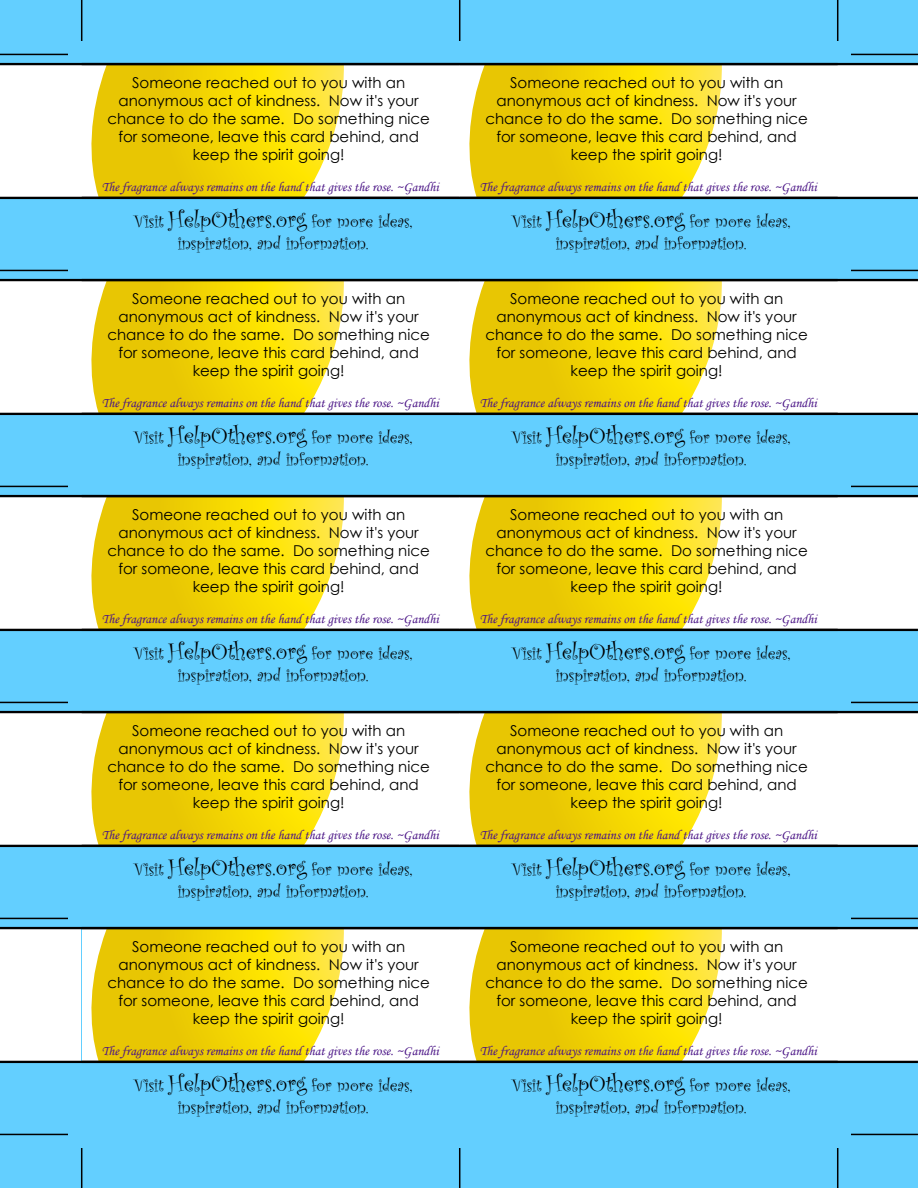
<style>
.page{position:relative;width:918px;height:1188px;background:#63cfff}
.page>*{position:absolute;margin:0;border:0;box-sizing:border-box;transform-origin:0 0}
.t1{font:18px/21.8px "Curlz";color:#000;text-align:center}
.t2{font:15px/18px "Century Gothic";color:#000;text-align:center}
.t3{font:13.5px "Monotype Corsiva";color:#4a1486}
.s1{font-size:24px}
</style>
<div class="page">
<hr style="left:459px;top:0;width:1px;height:1188px;background:#000">
<hr style="left:837px;top:0;width:1px;height:1188px;background:#000">
<hr style="left:81px;top:0;width:1px;height:1188px;background:#000">
<hr style="left:0;top:54px;width:918px;height:1px;background:#000">
<hr style="left:0;top:270px;width:918px;height:1px;background:#000">
<hr style="left:0;top:486px;width:918px;height:1px;background:#000">
<hr style="left:0;top:702px;width:918px;height:1px;background:#000">
<hr style="left:0;top:918px;width:918px;height:1px;background:#000">
<hr style="left:0;top:1134px;width:918px;height:1px;background:#000">
<div style="left:68px;top:41px;width:783px;height:1107px;background:#63cfff"></div>
<div style="left:0;top:928px;width:918px;height:134px;background:#fff"></div>
<div style="left:0;top:712px;width:918px;height:134px;background:#fff"></div>
<div style="left:0;top:496px;width:918px;height:134px;background:#fff"></div>
<div style="left:0;top:280px;width:918px;height:134px;background:#fff"></div>
<div style="left:0;top:64px;width:918px;height:134px;background:#fff"></div>
<svg style="left:465px;top:65px;width:257px;height:132px;background:#f1d61d"></svg>
<svg style="left:87px;top:65px;width:257px;height:132px;background:#f1d61d"></svg>
<svg style="left:465px;top:281px;width:257px;height:132px;background:#f1d61d"></svg>
<svg style="left:87px;top:281px;width:257px;height:132px;background:#f1d61d"></svg>
<svg style="left:465px;top:497px;width:257px;height:132px;background:#f1d61d"></svg>
<svg style="left:87px;top:497px;width:257px;height:132px;background:#f1d61d"></svg>
<svg style="left:465px;top:713px;width:257px;height:132px;background:#f1d61d"></svg>
<svg style="left:87px;top:713px;width:257px;height:132px;background:#f1d61d"></svg>
<svg style="left:465px;top:929px;width:257px;height:132px;background:#f1d61d"></svg>
<svg style="left:87px;top:929px;width:257px;height:132px;background:#f1d61d"></svg>
<hr style="left:0;top:711px;width:918px;height:2px;background:#000">
<hr style="left:0;top:845px;width:918px;height:2px;background:#000">
<hr style="left:0;top:495px;width:918px;height:2px;background:#000">
<hr style="left:0;top:629px;width:918px;height:2px;background:#000">
<hr style="left:0;top:279px;width:918px;height:2px;background:#000">
<hr style="left:0;top:413px;width:918px;height:2px;background:#000">
<hr style="left:0;top:63px;width:918px;height:2px;background:#000">
<hr style="left:0;top:197px;width:918px;height:2px;background:#000">
<hr style="left:0;top:927px;width:918px;height:2px;background:#000">
<hr style="left:0;top:1061px;width:918px;height:2px;background:#000">
<p class="t2" style="left:107px;top:73px;width:324px">Someone reached out to you with an anonymous act of kindness. Now it's your chance to do the same. Do something nice for someone, leave this card behind, and keep the spirit going!</p>
<p class="t3" style="left:102px;top:179px;width:338px">The fragrance always remains on the hand that gives the rose. ~Gandhi</p>
<p class="t1" style="left:134px;top:210px;width:280px">Visit <span class="s1">HelpOthers.org</span> for more ideas, inspiration, and information.</p>
<p class="t2" style="left:107px;top:289px;width:324px">Someone reached out to you with an anonymous act of kindness. Now it's your chance to do the same. Do something nice for someone, leave this card behind, and keep the spirit going!</p>
<p class="t3" style="left:102px;top:395px;width:338px">The fragrance always remains on the hand that gives the rose. ~Gandhi</p>
<p class="t1" style="left:134px;top:426px;width:280px">Visit <span class="s1">HelpOthers.org</span> for more ideas, inspiration, and information.</p>
<p class="t2" style="left:107px;top:505px;width:324px">Someone reached out to you with an anonymous act of kindness. Now it's your chance to do the same. Do something nice for someone, leave this card behind, and keep the spirit going!</p>
<p class="t3" style="left:102px;top:611px;width:338px">The fragrance always remains on the hand that gives the rose. ~Gandhi</p>
<p class="t1" style="left:134px;top:642px;width:280px">Visit <span class="s1">HelpOthers.org</span> for more ideas, inspiration, and information.</p>
<p class="t2" style="left:107px;top:721px;width:324px">Someone reached out to you with an anonymous act of kindness. Now it's your chance to do the same. Do something nice for someone, leave this card behind, and keep the spirit going!</p>
<p class="t3" style="left:102px;top:827px;width:338px">The fragrance always remains on the hand that gives the rose. ~Gandhi</p>
<p class="t1" style="left:134px;top:858px;width:280px">Visit <span class="s1">HelpOthers.org</span> for more ideas, inspiration, and information.</p>
<p class="t2" style="left:107px;top:937px;width:324px">Someone reached out to you with an anonymous act of kindness. Now it's your chance to do the same. Do something nice for someone, leave this card behind, and keep the spirit going!</p>
<p class="t3" style="left:102px;top:1043px;width:338px">The fragrance always remains on the hand that gives the rose. ~Gandhi</p>
<p class="t1" style="left:134px;top:1074px;width:280px">Visit <span class="s1">HelpOthers.org</span> for more ideas, inspiration, and information.</p>
<p class="t2" style="left:485px;top:73px;width:324px">Someone reached out to you with an anonymous act of kindness. Now it's your chance to do the same. Do something nice for someone, leave this card behind, and keep the spirit going!</p>
<p class="t3" style="left:480px;top:179px;width:338px">The fragrance always remains on the hand that gives the rose. ~Gandhi</p>
<p class="t1" style="left:512px;top:210px;width:280px">Visit <span class="s1">HelpOthers.org</span> for more ideas, inspiration, and information.</p>
<p class="t2" style="left:485px;top:289px;width:324px">Someone reached out to you with an anonymous act of kindness. Now it's your chance to do the same. Do something nice for someone, leave this card behind, and keep the spirit going!</p>
<p class="t3" style="left:480px;top:395px;width:338px">The fragrance always remains on the hand that gives the rose. ~Gandhi</p>
<p class="t1" style="left:512px;top:426px;width:280px">Visit <span class="s1">HelpOthers.org</span> for more ideas, inspiration, and information.</p>
<p class="t2" style="left:485px;top:505px;width:324px">Someone reached out to you with an anonymous act of kindness. Now it's your chance to do the same. Do something nice for someone, leave this card behind, and keep the spirit going!</p>
<p class="t3" style="left:480px;top:611px;width:338px">The fragrance always remains on the hand that gives the rose. ~Gandhi</p>
<p class="t1" style="left:512px;top:642px;width:280px">Visit <span class="s1">HelpOthers.org</span> for more ideas, inspiration, and information.</p>
<p class="t2" style="left:485px;top:721px;width:324px">Someone reached out to you with an anonymous act of kindness. Now it's your chance to do the same. Do something nice for someone, leave this card behind, and keep the spirit going!</p>
<p class="t3" style="left:480px;top:827px;width:338px">The fragrance always remains on the hand that gives the rose. ~Gandhi</p>
<p class="t1" style="left:512px;top:858px;width:280px">Visit <span class="s1">HelpOthers.org</span> for more ideas, inspiration, and information.</p>
<p class="t2" style="left:485px;top:937px;width:324px">Someone reached out to you with an anonymous act of kindness. Now it's your chance to do the same. Do something nice for someone, leave this card behind, and keep the spirit going!</p>
<p class="t3" style="left:480px;top:1043px;width:338px">The fragrance always remains on the hand that gives the rose. ~Gandhi</p>
<p class="t1" style="left:512px;top:1074px;width:280px">Visit <span class="s1">HelpOthers.org</span> for more ideas, inspiration, and information.</p>
</div>
